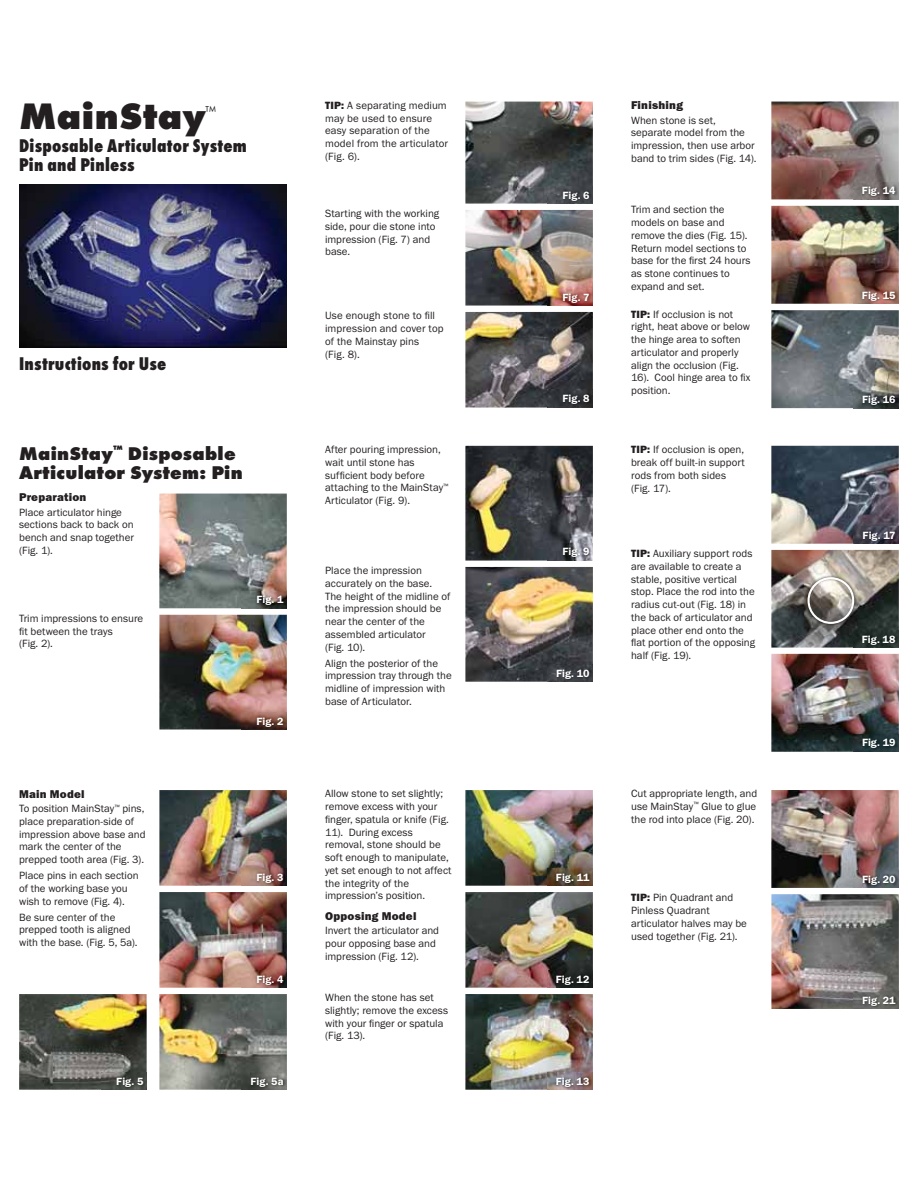
<style>
.page{position:relative;width:918px;height:1188px;background:#fff}
.page>*{position:absolute;margin:0;border:0;box-sizing:border-box;transform-origin:0 0}
.t1{font:800 38.25px "Function Pro";letter-spacing:.015em;color:#231f20}
.t2{font:800 condensed 19.2px/19.2px "Function Pro";letter-spacing:.01em;color:#231f20}
.t3{font:800 19.2px/19.2px "Function Pro";letter-spacing:.015em;color:#231f20}
.t4{font:14.85px "Function Pro";color:#231f20}
.t5{font:11.7px "Franklin Gothic FS Hvy";letter-spacing:.02em;color:#231f20}
.t6{font:10.95px/12.8px "Franklin Gothic FS";color:#231f20}
.t7{font:600 10.95px "Franklin Gothic FS";color:#fff}
.s1{font-family:"Franklin Gothic FS Hvy"}
</style>
<div class="page">
<img style="left:19px;top:184px;width:268px;height:163px">
<img style="left:159px;top:494px;width:128px;height:114px">
<img style="left:159px;top:615px;width:128px;height:115px">
<img style="left:159px;top:790px;width:128px;height:96px">
<img style="left:159px;top:892px;width:128px;height:96px">
<img style="left:19px;top:994px;width:128px;height:96px">
<img style="left:159px;top:994px;width:128px;height:96px">
<img style="left:465px;top:210px;width:128px;height:96px">
<img style="left:465px;top:102px;width:128px;height:102px">
<img style="left:465px;top:312px;width:128px;height:96px">
<img style="left:465px;top:446px;width:128px;height:115px">
<img style="left:242px;top:608px;width:45px;height:1px">
<img style="left:242px;top:591px;width:45px;height:17px">
<img style="left:548px;top:186px;width:45px;height:18px">
<img style="left:548px;top:288px;width:45px;height:18px">
<img style="left:548px;top:390px;width:45px;height:18px">
<img style="left:548px;top:543px;width:45px;height:18px">
<img style="left:242px;top:712px;width:45px;height:18px">
<img style="left:242px;top:868px;width:45px;height:18px">
<img style="left:242px;top:970px;width:45px;height:18px">
<img style="left:102px;top:1072px;width:45px;height:18px">
<img style="left:242px;top:1072px;width:45px;height:18px">
<img style="left:465px;top:567px;width:128px;height:115px">
<img style="left:548px;top:664px;width:45px;height:18px">
<img style="left:465px;top:790px;width:128px;height:96px">
<img style="left:465px;top:892px;width:128px;height:96px">
<img style="left:465px;top:994px;width:128px;height:96px">
<img style="left:548px;top:868px;width:45px;height:18px">
<img style="left:548px;top:970px;width:45px;height:18px">
<img style="left:548px;top:1072px;width:45px;height:18px">
<img style="left:771px;top:102px;width:128px;height:97px">
<img style="left:771px;top:206px;width:128px;height:98px">
<img style="left:771px;top:310px;width:128px;height:98px">
<img style="left:854px;top:199px;width:45px;height:1px">
<img style="left:854px;top:182px;width:45px;height:17px">
<img style="left:854px;top:287px;width:45px;height:17px">
<img style="left:854px;top:408px;width:45px;height:1px">
<img style="left:854px;top:391px;width:45px;height:17px">
<img style="left:771px;top:446px;width:128px;height:98px">
<img style="left:771px;top:550px;width:128px;height:98px">
<img style="left:771px;top:654px;width:128px;height:98px">
<img style="left:771px;top:790px;width:128px;height:98px">
<img style="left:771px;top:894px;width:128px;height:115px">
<img style="left:854px;top:526px;width:45px;height:18px">
<img style="left:854px;top:630px;width:45px;height:18px">
<img style="left:854px;top:734px;width:45px;height:18px">
<img style="left:854px;top:871px;width:45px;height:17px">
<img style="left:854px;top:992px;width:45px;height:17px">
<img style="left:804px;top:574px;width:54px;height:53px">
<div style="left:808px;top:577px;width:46px;height:47px;border:2px solid #fff;border-radius:50%"></div>
<h1 class="t1" style="left:19px;top:94px;width:188px">MainStay</h1>
<h3 class="t4" style="left:206px;top:102px;width:12px">™</h3>
<h2 class="t2" style="left:19px;top:136px;width:229px">Disposable Articulator System<br>Pin and Pinless</h2>
<h2 class="t2" style="left:19px;top:354px;width:149px">Instructions for Use</h2>
<h2 class="t3" style="left:19px;top:443px;width:225px">MainStay<sup>™</sup> Disposable<br>Articulator System: Pin</h2>
<p class="t5" style="left:19px;top:493px;width:69px">Preparation</p>
<p class="t6" style="left:19px;top:506px;width:116px">Place articulator hinge sections back to back on bench and snap together (Fig. 1).</p>
<p class="t6" style="left:19px;top:613px;width:126px">Trim impressions to ensure fit between the trays<br>(Fig. 2).</p>
<p class="t5" style="left:19px;top:789px;width:67px">Main Model</p>
<p class="t6" style="left:19px;top:803px;width:128px">To position MainStay<sup>™</sup> pins, place preparation-side of impression above base and mark the center of the prepped tooth area (Fig. 3).</p>
<p class="t6" style="left:19px;top:870px;width:121px">Place pins in each section of the working base you wish to remove (Fig. 4).</p>
<p class="t6" style="left:19px;top:911px;width:120px">Be sure center of the prepped tooth is aligned with the base. (Fig. 5, 5a).</p>
<p class="t7" style="left:256px;top:593px;width:29px">Fig. 1</p>
<p class="t7" style="left:256px;top:714px;width:29px">Fig. 2</p>
<p class="t7" style="left:256px;top:871px;width:29px">Fig. 3</p>
<p class="t7" style="left:256px;top:973px;width:29px">Fig. 4</p>
<p class="t7" style="left:116px;top:1075px;width:29px">Fig. 5</p>
<p class="t7" style="left:251px;top:1075px;width:35px">Fig. 5a</p>
<p class="t6" style="left:325px;top:99px;width:125px"><span class="s1">TIP:</span> A separating medium may be used to ensure easy separation of the model from the articulator (Fig. 6).</p>
<p class="t5" style="left:631px;top:101px;width:53px">Finishing</p>
<p class="t6" style="left:631px;top:114px;width:127px">When stone is set, separate model from the impression, then use arbor band to trim sides (Fig. 14).</p>
<p class="t6" style="left:325px;top:208px;width:116px">Starting with the working side, pour die stone into impression (Fig. 7) and base.</p>
<p class="t6" style="left:325px;top:310px;width:120px">Use enough stone to fill impression and cover top of the Mainstay pins<br>(Fig. 8).</p>
<p class="t6" style="left:325px;top:444px;width:125px">After pouring impression, wait until stone has sufficient body before attaching to the MainStay<sup>™<br></sup>Articulator (Fig. 9).</p>
<p class="t6" style="left:325px;top:565px;width:127px">Place the impression accurately on the base.<br>The height of the midline of the impression should be near the center of the assembled articulator<br>(Fig. 10).</p>
<p class="t6" style="left:325px;top:657px;width:128px">Align the posterior of the impression tray through the midline of impression with base of Articulator.</p>
<p class="t6" style="left:325px;top:788px;width:128px">Allow stone to set slightly; remove excess with your finger, spatula or knife (Fig.<br>11). During excess removal, stone should be soft enough to manipulate, yet set enough to not affect the integrity of the impression’s position.</p>
<p class="t5" style="left:325px;top:912px;width:93px">Opposing Model</p>
<p class="t6" style="left:325px;top:925px;width:115px">Invert the articulator and pour opposing base and impression (Fig. 12).</p>
<p class="t6" style="left:325px;top:992px;width:125px">When the stone has set slightly; remove the excess with your finger or spatula (Fig. 13).</p>
<p class="t7" style="left:563px;top:188px;width:29px">Fig. 6</p>
<p class="t7" style="left:563px;top:290px;width:29px">Fig. 7</p>
<p class="t7" style="left:563px;top:392px;width:29px">Fig. 8</p>
<p class="t7" style="left:563px;top:545px;width:29px">Fig. 9</p>
<p class="t7" style="left:556px;top:667px;width:35px">Fig. 10</p>
<p class="t6" style="left:631px;top:204px;width:121px">Trim and section the models on base and remove the dies (Fig. 15).<br>Return model sections to base for the first 24 hours as stone continues to expand and set.</p>
<p class="t6" style="left:631px;top:308px;width:121px"><span class="s1">TIP:</span> If occlusion is not right, heat above or below the hinge area to soften articulator and properly align the occlusion (Fig.<br>16). Cool hinge area to fix position.</p>
<p class="t6" style="left:631px;top:444px;width:115px"><span class="s1">TIP:</span> If occlusion is open, break off built-in support rods from both sides (Fig. 17).</p>
<p class="t6" style="left:631px;top:548px;width:125px"><span class="s1">TIP:</span> Auxiliary support rods are available to create a stable, positive vertical stop. Place the rod into the radius cut-out (Fig. 18) in the back of articulator and place other end onto the flat portion of the opposing half (Fig. 19).</p>
<p class="t7" style="left:556px;top:871px;width:35px">Fig. 11</p>
<p class="t7" style="left:556px;top:973px;width:35px">Fig. 12</p>
<p class="t7" style="left:556px;top:1075px;width:35px">Fig. 13</p>
<p class="t6" style="left:631px;top:788px;width:128px;text-align:justify">Cut appropriate length, and use MainStay<sup>™</sup> Glue to glue the rod into place (Fig. 20).</p>
<p class="t6" style="left:631px;top:892px;width:117px"><span class="s1">TIP:</span> Pin Quadrant and<br>Pinless Quadrant articulator halves may be used together (Fig. 21).</p>
<p class="t7" style="left:862px;top:184px;width:35px">Fig. 14</p>
<p class="t7" style="left:862px;top:289px;width:35px">Fig. 15</p>
<p class="t7" style="left:862px;top:393px;width:35px">Fig. 16</p>
<p class="t7" style="left:863px;top:529px;width:35px">Fig. 17</p>
<p class="t7" style="left:862px;top:632px;width:35px">Fig. 18</p>
<p class="t7" style="left:862px;top:736px;width:35px">Fig. 19</p>
<p class="t7" style="left:862px;top:873px;width:35px">Fig. 20</p>
<p class="t7" style="left:862px;top:994px;width:35px">Fig. 21</p>
</div>
